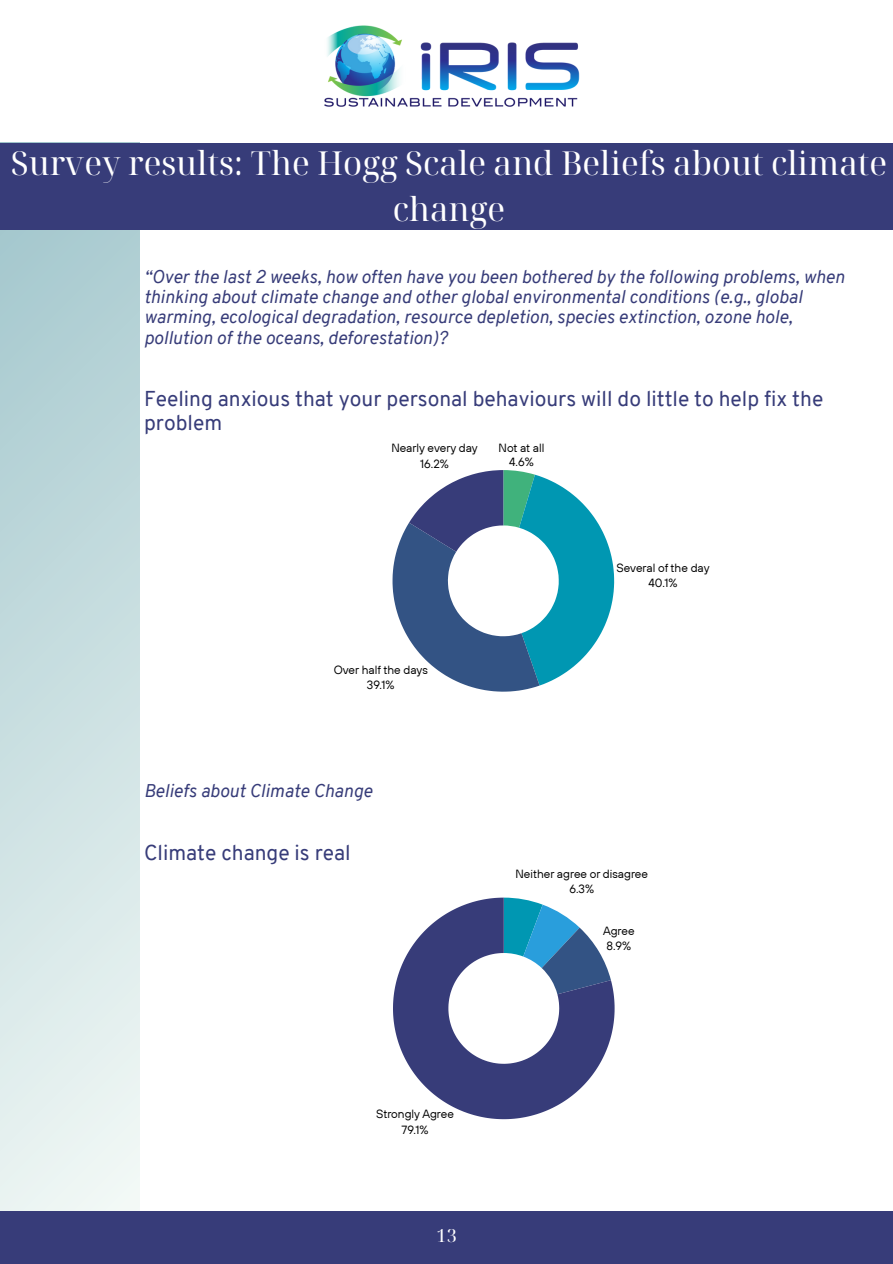
<style>
.page{position:relative;width:893px;height:1264px;background:#fff}
.page>*{position:absolute;margin:0;border:0;box-sizing:border-box;transform-origin:0 0}
.t1{font:33px/46.2px "Noto Serif Display";color:#fff;text-align:center}
.t2{font:21px/23.7px "Overpass";color:#373c79}
.t3{font:italic 18px/20.2px "Overpass";color:#373c79}
.t4{font:18px "Noto Serif Display";color:#fff}
.t5{font:11.85px "TT Hoves";color:#000001}
</style>
<div class="page">
<svg style="left:0;top:229px;width:139px;height:981px"></svg>
<div style="left:0;top:143px;width:892px;height:86px;background:#373c79"></div>
<svg style="left:392px;top:470px;width:222px;height:221px"></svg>
<img style="left:324px;top:25px;width:256px;height:82px">
<svg style="left:393px;top:897px;width:221px;height:222px"></svg>
<div style="left:0;top:1210px;width:892px;height:53px;background:#373c79"></div>
<p class="t1" style="left:11px;top:139px;width:877px">Survey results: The Hogg Scale and Beliefs about climate change</p>
<p class="t3" style="left:144px;top:268px;width:702px">“Over the last 2 weeks, how often have you been bothered by the following problems, when thinking about climate change and other global environmental conditions (e.g., global warming, ecological degradation, resource depletion, species extinction, ozone hole, pollution of the oceans, deforestation)?</p>
<p class="t2" style="left:144px;top:389px;width:680px">Feeling anxious that your personal behaviours will do little to help fix the problem</p>
<p class="t5" style="left:391px;top:440px;width:88px">Nearly every day</p>
<p class="t5" style="left:420px;top:456px;width:30px">16.2%</p>
<p class="t5" style="left:498px;top:440px;width:47px">Not at all</p>
<p class="t5" style="left:509px;top:454px;width:26px">4.6%</p>
<p class="t5" style="left:333px;top:662px;width:96px">Over half the days</p>
<p class="t5" style="left:367px;top:677px;width:29px">39.1%</p>
<p class="t3" style="left:144px;top:782px;width:230px">Beliefs about Climate Change</p>
<p class="t2" style="left:144px;top:842px;width:208px">Climate change is real</p>
<p class="t5" style="left:616px;top:560px;width:95px">Several of the day</p>
<p class="t5" style="left:648px;top:575px;width:31px">40.1%</p>
<p class="t5" style="left:515px;top:865px;width:134px">Neither agree or disagree</p>
<p class="t5" style="left:569px;top:881px;width:26px">6.3%</p>
<p class="t5" style="left:603px;top:922px;width:33px">Agree</p>
<p class="t5" style="left:606px;top:938px;width:26px">8.9%</p>
<p class="t5" style="left:376px;top:1106px;width:79px">Strongly Agree</p>
<p class="t5" style="left:401px;top:1121px;width:29px">79.1%</p>
<p class="t4" style="left:436px;top:1222px;width:22px">13</p>
</div>
